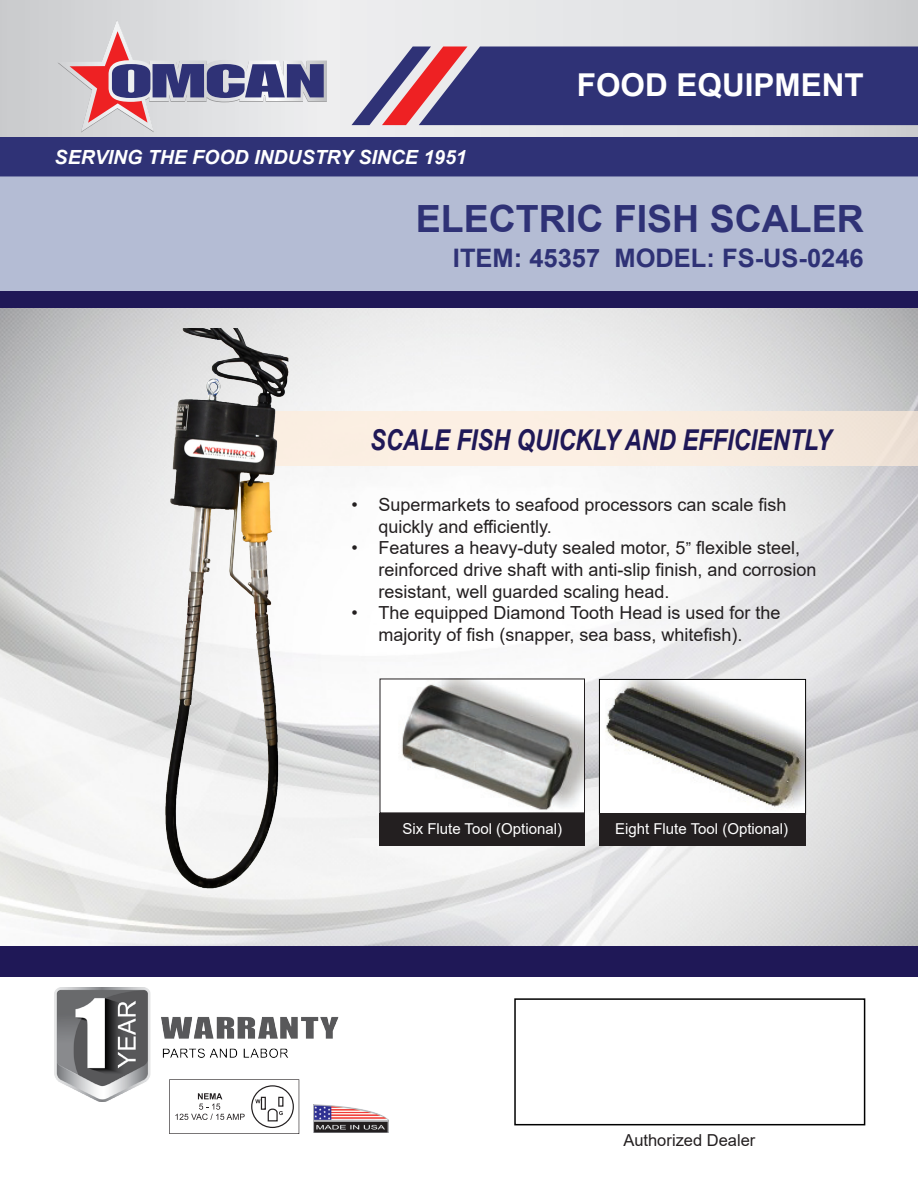
<style>
.page{position:relative;width:918px;height:1188px;background:#fff}
.page>*{position:absolute;margin:0;border:0;box-sizing:border-box;transform-origin:0 0}
.t1{font:700 37.5px "Arial";color:#2f3276}
.t2{font:700 31.5px "Arial";color:#fff}
.t3{font:italic 700 28.65px "Arial Narrow";color:#1f1857}
.t4{font:700 25.5px "Arial";color:#2f3276}
.t5{font:italic 700 19.5px "Arial";color:#fff}
.t6{font:18px/21.6px "Arial";color:#231f20}
.t7{font:16.5px "Arial";color:#231f20}
.t8{font:15px "Arial";color:#fff}
.s1{font-size:16.5px}
</style>
<div class="page">
<img style="left:0;top:307px;width:918px;height:640px">
<svg style="left:0;top:0;width:918px;height:137px;background:#dedee0"></svg>
<div style="left:0;top:137px;width:918px;height:39px;background:#2f3276"></div>
<svg style="left:352px;top:46px;width:566px;height:79px;background:#4a447e"></svg>
<svg style="left:58px;top:21px;width:269px;height:112px;background:#bfb4c2"></svg>
<div style="left:0;top:176px;width:918px;height:115px;background:#b4bcd4"></div>
<div style="left:0;top:291px;width:918px;height:16px;background:#1f1857"></div>
<div style="left:514px;top:998px;width:351px;height:127px;border:2px solid #000"></div>
<div style="left:0;top:947px;width:918px;height:30px;background:#1f1857"></div>
<img style="left:55px;top:988px;width:284px;height:114px">
<img style="left:313px;top:1104px;width:75px;height:28px">
<svg style="left:169px;top:1079px;width:130px;height:55px"></svg>
<div style="left:220px;top:411px;width:698px;height:54px;background:#faeee1"></div>
<img style="left:45px;top:328px;width:306px;height:592px">
<img style="left:382px;top:681px;width:201px;height:130px">
<img style="left:601px;top:681px;width:203px;height:132px">
<div style="left:599px;top:679px;width:207px;height:136px;border:1px solid #000"></div>
<div style="left:599px;top:813px;width:207px;height:33px;background:#231f20"></div>
<div style="left:380px;top:813px;width:205px;height:33px;background:#231f20"></div>
<p class="t5" style="left:55px;top:144px;width:414px">SERVING THE FOOD INDUSTRY SINCE 1951</p>
<p class="t2" style="left:577px;top:63px;width:289px">FOOD EQUIPMENT</p>
<p class="t1" style="left:416px;top:193px;width:449px">ELECTRIC FISH SCALER</p>
<p class="t4" style="left:453px;top:240px;width:412px">ITEM: 45357 MODEL: FS-US-0246</p>
<p class="t3" style="left:370px;top:418px;width:463px">SCALE FISH QUICKLY AND EFFICIENTLY</p>
<p class="t6" style="left:379px;top:494px;width:410px;text-indent:-27px">• Supermarkets to seafood processors can scale fish quickly and efficiently.</p>
<p class="t6" style="left:379px;top:537px;width:440px;text-indent:-27px">• Features a heavy-duty sealed motor, 5<span class="s1">”</span> flexible steel, reinforced drive shaft with anti-slip finish, and corrosion resistant, well guarded scaling head.</p>
<p class="t6" style="left:352px;top:602px;width:430px;text-align:center">• The equipped Diamond Tooth Head is used for the majority of fish (snapper, sea bass, whitefish).</p>
<p class="t8" style="left:402px;top:819px;width:161px">Six Flute Tool (Optional)</p>
<p class="t8" style="left:615px;top:819px;width:175px">Eight Flute Tool (Optional)</p>
<p class="t7" style="left:623px;top:1129px;width:133px">Authorized Dealer</p>
</div>
